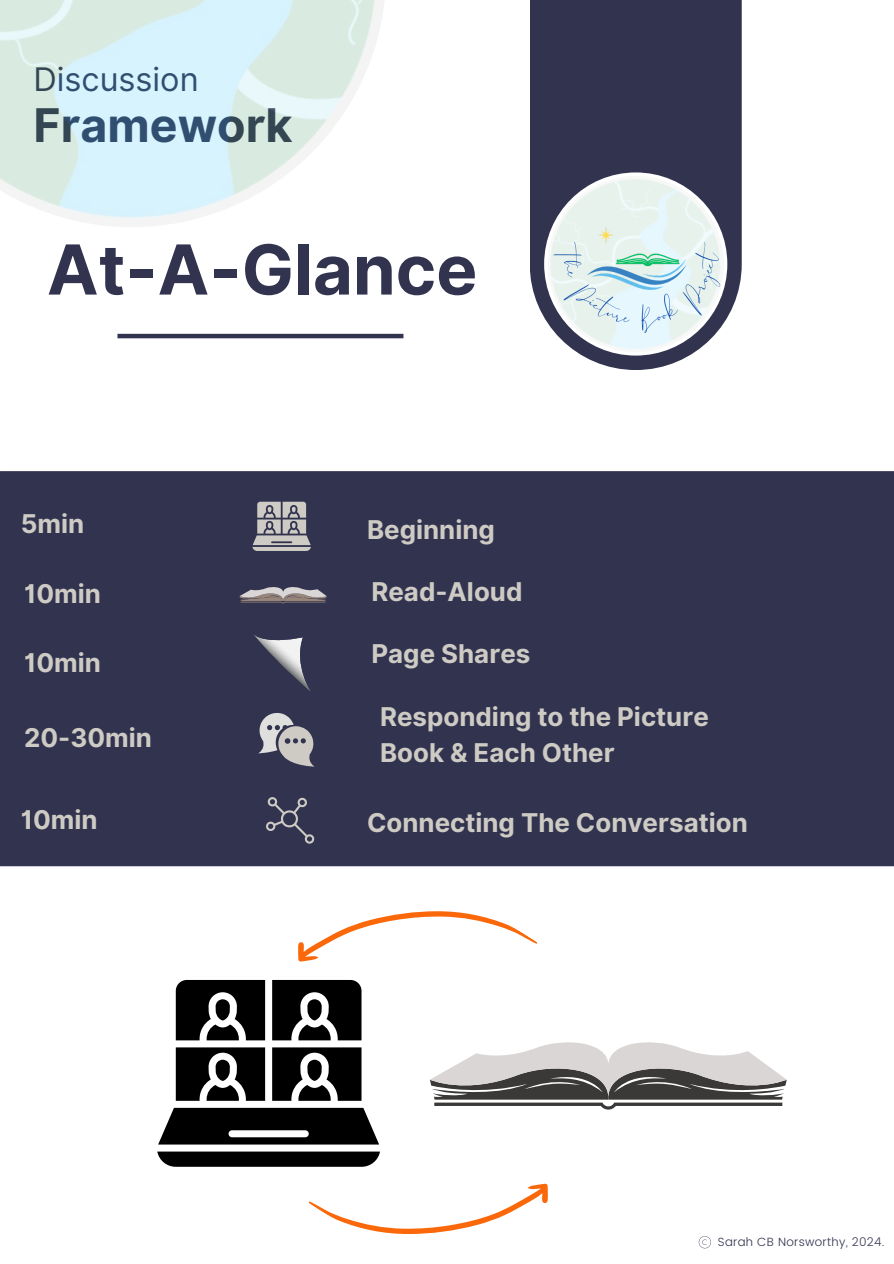
<style>
.page{position:relative;width:894px;height:1264px;background:#fff}
.page>*{position:absolute;margin:0;border:0;box-sizing:border-box;transform-origin:0 0}
.t1{font:700 68.85px "Inter";color:#32344f}
.t2{font:700 46.35px "Inter";color:#32344f}
.t3{font:32.4px "Inter";color:#32344f}
.t4{font:700 25.95px/36px "Inter";color:#cecbc5}
.t5{font:300 11.85px "Poppins";letter-spacing:.025em;color:#32344f}
</style>
<div class="page">
<div style="left:530px;top:0;width:211px;height:370px;background:#32344f"></div>
<hr style="left:117px;top:334px;width:286px;height:4px;background:#32344f">
<div style="left:0;top:471px;width:893px;height:395px;background:#32344f"></div>
<svg style="left:252px;top:501px;width:59px;height:50px"></svg>
<svg style="left:239px;top:587px;width:87px;height:16px"></svg>
<svg style="left:254px;top:635px;width:57px;height:57px"></svg>
<svg style="left:258px;top:713px;width:56px;height:53px"></svg>
<svg style="left:266px;top:797px;width:46px;height:38px"></svg>
<svg style="left:290px;top:835px;width:247px;height:127px"></svg>
<img style="left:537px;top:165px;width:197px;height:197px">
<img style="left:545px;top:182px;width:185px;height:185px">
<svg style="left:157px;top:979px;width:629px;height:270px"></svg>
<h3 class="t3" style="left:34px;top:59px;width:167px">Discussion</h3>
<p class="t2" style="left:34px;top:98px;width:260px">Framework</p>
<p class="t1" style="left:47px;top:228px;width:432px">At-A-Glance</p>
<h4 class="t4" style="left:21px;top:505px;width:65px">5min</h4>
<p class="t4" style="left:24px;top:576px;width:78px">10min</p>
<h4 class="t4" style="left:24px;top:644px;width:78px">10min</h4>
<h4 class="t4" style="left:24px;top:720px;width:129px">20-30min</h4>
<h4 class="t4" style="left:21px;top:801px;width:78px">10min</h4>
<h4 class="t4" style="left:367px;top:511px;width:129px">Beginning</h4>
<h2 class="t4" style="left:371px;top:573px;width:152px">Read-Aloud</h2>
<p class="t4" style="left:371px;top:636px;width:160px">Page Shares</p>
<p class="t4" style="left:380px;top:698px;width:330px">Responding to the Picture<br>Book &amp; Each Other</p>
<h1 class="t4" style="left:367px;top:804px;width:382px">Connecting The Conversation</h1>
<p class="t5" style="left:717px;top:1234px;width:168px">Sarah CB Norsworthy, 2024.</p>
</div>
